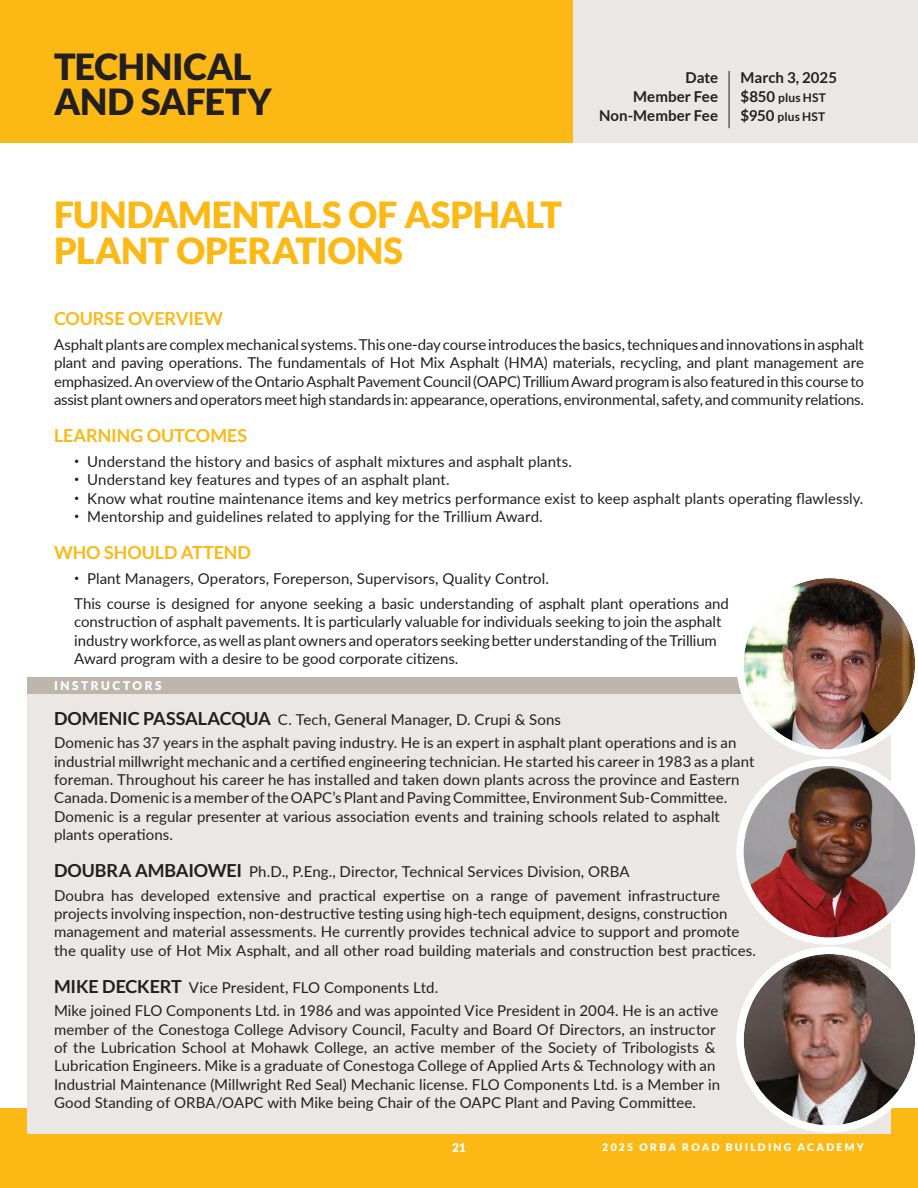
<style>
.page{position:relative;width:918px;height:1188px;background:#fff}
.page>*{position:absolute;margin:0;border:0;box-sizing:border-box;transform-origin:0 0}
.t1{font:900 36px/36px "Lato";letter-spacing:-.01em;color:#fcb814}
.t2{font:900 36px/34.5px "Lato";letter-spacing:-.01em;color:#231f20}
.t3{font:700 18px "Lato";letter-spacing:-.005em;color:#fcb814}
.t4{font:15px/18.3px "Lato";letter-spacing:.005em;color:#231f20}
.t5{font:700 15px "Lato";letter-spacing:.005em;color:#231f20}
.t6{font:700 12px "Lato";letter-spacing:.01em;color:#231f20}
.t7{font:900 12px "Lato";letter-spacing:.21em;color:#fff}
.t8{font:900 10.5px "Lato";letter-spacing:.215em;color:#fff}
.s1{font-size:15px}
.s2{font-weight:700;font-size:18px}
</style>
<div class="page">
<div style="left:0;top:0;width:573px;height:143px;background:#fcb814"></div>
<div style="left:573px;top:0;width:345px;height:143px;background:#eae7e4"></div>
<div style="left:0;top:1108px;width:918px;height:80px;background:#fcb814"></div>
<hr style="left:729px;top:71px;width:1px;height:57px;background:#231f20">
<div style="left:27px;top:678px;width:864px;height:456px;background:#eae7e4"></div>
<div style="left:27px;top:678px;width:752px;height:16px;background:#beb6ad"></div>
<img style="left:736px;top:578px;width:180px;height:555px">
<p class="t2" style="left:54px;top:49px;width:219px">TECHNICAL<br>AND SAFETY</p>
<p class="t1" style="left:54px;top:196px;width:510px">FUNDAMENTALS OF ASPHALT<br>PLANT OPERATIONS</p>
<p class="t5" style="left:686px;top:69px;width:34px">Date</p>
<p class="t5" style="left:741px;top:69px;width:98px">March 3, 2025</p>
<p class="t5" style="left:633px;top:88px;width:86px">Member Fee</p>
<p class="t6" style="left:741px;top:91px;width:87px"><span class="s1">$850</span> plus HST</p>
<p class="t5" style="left:599px;top:107px;width:120px">Non-Member Fee</p>
<p class="t6" style="left:741px;top:110px;width:86px"><span class="s1">$950</span> plus HST</p>
<p class="t3" style="left:54px;top:308px;width:171px">COURSE OVERVIEW</p>
<p class="t4" style="left:54px;top:335px;width:811px;text-align:justify">Asphalt plants are complex mechanical systems. This one-day course introduces the basics, techniques and innovations in asphalt plant and paving operations. The fundamentals of Hot Mix Asphalt (HMA) materials, recycling, and plant management are emphasized. An overview of the Ontario Asphalt Pavement Council (OAPC) Trillium Award program is also featured in this course to assist plant owners and operators meet high standards in: appearance, operations, environmental, safety, and community relations.</p>
<p class="t3" style="left:54px;top:425px;width:195px">LEARNING OUTCOMES</p>
<p class="t4" style="left:74px;top:452px;width:499px"><sup>•</sup> Understand the history and basics of asphalt mixtures and asphalt plants.</p>
<p class="t4" style="left:74px;top:470px;width:377px"><sup>•</sup> Understand key features and types of an asphalt plant.</p>
<p class="t4" style="left:74px;top:489px;width:791px"><sup>•</sup> Know what routine maintenance items and key metrics performance exist to keep asphalt plants operating flawlessly.</p>
<p class="t4" style="left:74px;top:507px;width:470px"><sup>•</sup> Mentorship and guidelines related to applying for the Trillium Award.</p>
<p class="t3" style="left:54px;top:542px;width:199px">WHO SHOULD ATTEND</p>
<p class="t4" style="left:74px;top:569px;width:476px"><sup>•</sup> Plant Managers, Operators, Foreperson, Supervisors, Quality Control.</p>
<p class="t4" style="left:74px;top:594px;width:656px">This course is designed for anyone seeking a basic understanding of asphalt plant operations and construction of asphalt pavements. It is particularly valuable for individuals seeking to join the asphalt industry workforce, as well as plant owners and operators seeking better understanding of the Trillium Award program with a desire to be good corporate citizens.</p>
<p class="t7" style="left:54px;top:679px;width:109px">INSTRUCTORS</p>
<p class="t4" style="left:54px;top:709px;width:509px"><span class="s2">DOMENIC PASSALACQUA</span> C. Tech, General Manager, D. Crupi &amp; Sons</p>
<p class="t4" style="left:54px;top:733px;width:702px">Domenic has 37 years in the asphalt paving industry. He is an expert in asphalt plant operations and is an industrial millwright mechanic and a certified engineering technician. He started his career in 1983 as a plant foreman. Throughout his career he has installed and taken down plants across the province and Eastern Canada. Domenic is a member of the OAPC’s Plant and Paving Committee, Environment Sub-Committee.<br>Domenic is a regular presenter at various association events and training schools related to asphalt plants operations.</p>
<p class="t4" style="left:54px;top:862px;width:577px"><span class="s2">DOUBRA AMBAIOWEI</span> Ph.D., P.Eng., Director, Technical Services Division, ORBA</p>
<p class="t4" style="left:54px;top:885px;width:704px">Doubra has developed extensive and practical expertise on a range of pavement infrastructure projects involving inspection, non-destructive testing using high-tech equipment, designs, construction management and material assessments. He currently provides technical advice to support and promote the quality use of Hot Mix Asphalt, and all other road building materials and construction best practices.</p>
<p class="t4" style="left:54px;top:977px;width:386px"><span class="s2">MIKE DECKERT</span> Vice President, FLO Components Ltd.</p>
<p class="t4" style="left:54px;top:1001px;width:668px">Mike joined FLO Components Ltd. in 1986 and was appointed Vice President in 2004. He is an active member of the Conestoga College Advisory Council, Faculty and Board Of Directors, an instructor of the Lubrication School at Mohawk College, an active member of the Society of Tribologists &amp; Lubrication Engineers. Mike is a graduate of Conestoga College of Applied Arts &amp; Technology with an Industrial Maintenance (Millwright Red Seal) Mechanic license. FLO Components Ltd. is a Member in Good Standing of ORBA/OAPC with Mike being Chair of the OAPC Plant and Paving Committee.</p>
<p class="t7" style="left:452px;top:1141px;width:15px">21</p>
<p class="t8" style="left:602px;top:1141px;width:263px">2025 ORBA ROAD BUILDING ACADEMY</p>
</div>
